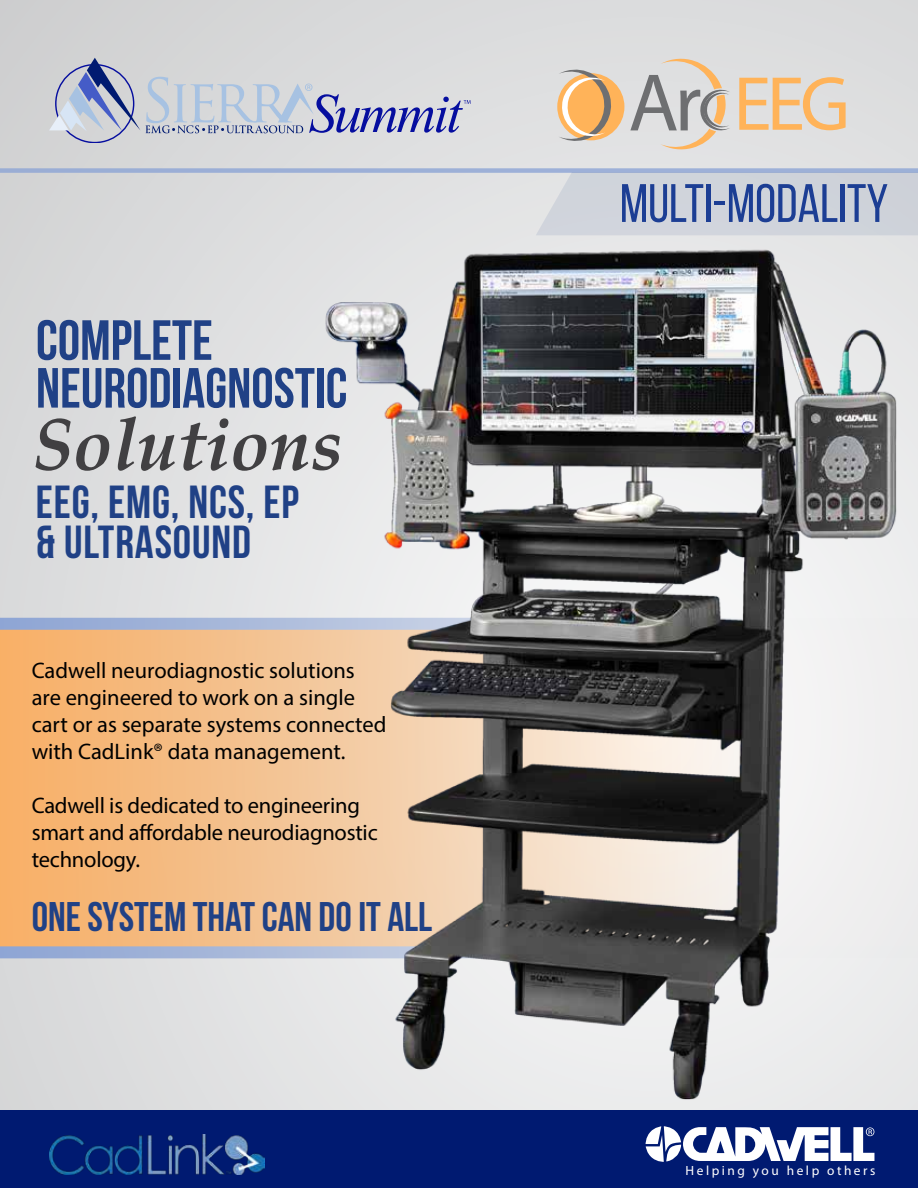
<style>
.page{position:relative;width:918px;height:1188px;background:#fff}
.page>*{position:absolute;margin:0;border:0;box-sizing:border-box;transform-origin:0 0}
.t1{font:77.1px "Myriad Pro";color:#ffb359}
.t2{font:italic 700 72.6px "Palatino Linotype";color:#414042}
.t3{font:56.55px/47.8px "Bebas Neue";color:#204186}
.t4{font:54px "Bebas Neue";color:#1c3e94}
.t5{font:46.35px/39.2px "Bebas Neue";letter-spacing:.02em;color:#204186}
.t6{font:41.4px "Bebas Neue";color:#204186}
.t7{font:22.5px/27px "Myriad Pro";letter-spacing:-.005em;color:#000}
.t8{font:13.35px "Myriad Pro";letter-spacing:.19em;color:#fff}
</style>
<div class="page">
<div style="left:0;top:0;width:918px;height:1111px;background:#ddddde"></div>
<div style="left:0;top:1111px;width:918px;height:77px;background:#001a71"></div>
<svg style="left:0;top:618px;width:293px;height:340px;background:#efb984"></svg>
<svg style="left:49px;top:58px;width:91px;height:73px"></svg>
<svg style="left:146px;top:77px;width:325px;height:56px"></svg>
<img style="left:50px;top:1135px;width:215px;height:39px">
<div style="left:557px;top:73px;width:67px;height:67px;background:#ffb359;border-radius:50%"></div>
<svg style="left:558px;top:69px;width:57px;height:72px"></svg>
<svg style="left:630px;top:58px;width:99px;height:92px"></svg>
<img style="left:293px;top:250px;width:625px;height:858px">
<svg style="left:645px;top:1126px;width:229px;height:36px"></svg>
<svg style="left:0;top:168px;width:918px;height:67px"></svg>
<h3 class="t3" style="left:36px;top:316px;width:313px">COMPLETE<br>NEURODIAGNOSTIC</h3>
<h2 class="t2" style="left:32px;top:393px;width:312px">Solutions</h2>
<h3 class="t5" style="left:36px;top:482px;width:265px">EEG, EMG, NCS, EP &amp; ULTRASOUND</h3>
<p class="t7" style="left:32px;top:656px;width:356px">Cadwell neurodiagnostic solutions are engineered to work on a single cart or as separate systems connected with CadLink® data management.</p>
<p class="t7" style="left:32px;top:791px;width:348px">Cadwell is dedicated to engineering smart and affordable neurodiagnostic technology.</p>
<h3 class="t6" style="left:32px;top:894px;width:402px">ONE SYSTEM THAT CAN DO IT ALL</h3>
<h1 class="t1" style="left:733px;top:56px;width:118px">EEG</h1>
<h3 class="t4" style="left:620px;top:174px;width:270px">MULTI-MODALITY</h3>
<p class="t8" style="left:686px;top:1163px;width:191px">Helping you help others</p>
</div>
